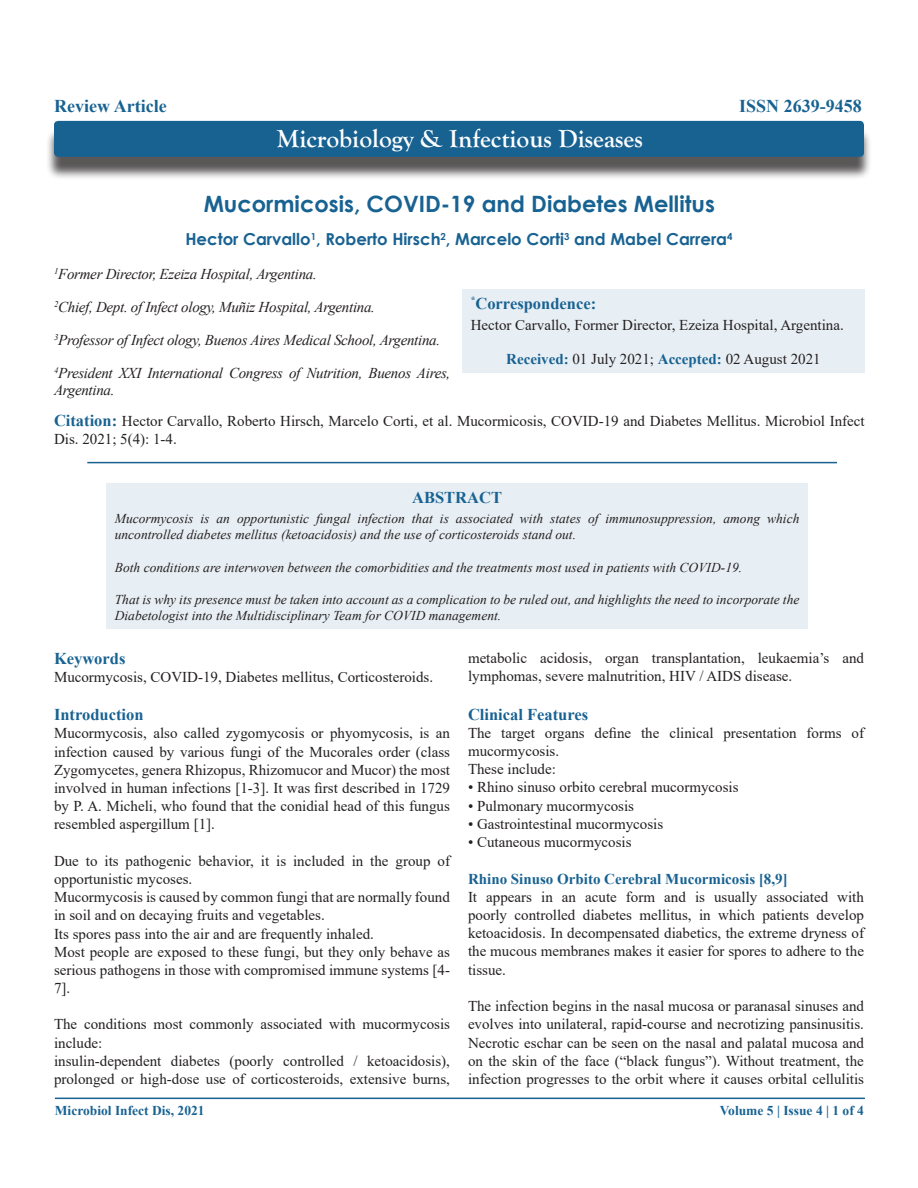
<style>
.page{position:relative;width:918px;height:1188px;background:#fff}
.page>*{position:absolute;margin:0;border:0;box-sizing:border-box;transform-origin:0 0}
.t1{font:700 25.5px "Goudy Old Style T";color:#fff}
.t2{font:700 22.5px "Century Gothic";color:#186292}
.t3{font:700 18px "Times New Roman";color:#186292}
.t4{font:700 16.5px "Century Gothic";color:#186292}
.t5{font:700 16.5px "Times New Roman";color:#186292}
.t6{font:15px/18.1px "Times New Roman";color:#231f20}
.t7{font:italic 15px/16.5px "Times New Roman";letter-spacing:-.02em;color:#231f20}
.t8{font:700 15px "Times New Roman";color:#186292}
.t9{font:italic 13.5px/16.2px "Times New Roman";color:#231f20}
.t10{font:700 13.5px "Times New Roman";color:#186292}
.s1{font-weight:700;color:#186292}
.s2{font-weight:700;font-size:16.5px;color:#186292}
</style>
<div class="page">
<hr style="left:55px;top:1098px;width:810px;height:1px;background:#186292">
<hr style="left:87px;top:462px;width:750px;height:1px;background:#186292">
<div style="left:106px;top:483px;width:702px;height:146px;background:#e8eff4"></div>
<div style="left:462px;top:289px;width:403px;height:84px;background:#e8eff4"></div>
<div style="left:46px;top:128px;width:826px;height:52px;background:#231f20;opacity:.75"></div>
<div style="left:54px;top:121px;width:810px;height:36px;background:#186292;border-radius:4px"></div>
<p class="t3" style="left:54px;top:93px;width:114px">Review Article</p>
<p class="t1" style="left:277px;top:124px;width:367px">Microbiology &amp; Infectious Diseases</p>
<p class="t2" style="left:204px;top:187px;width:513px">Mucormicosis, COVID-19 and Diabetes Mellitus</p>
<p class="t3" style="left:739px;top:93px;width:124px">ISSN 2639-9458</p>
<p class="t4" style="left:185px;top:227px;width:549px">Hector Carvallo<sup>1</sup>, Roberto Hirsch<sup>2</sup>, Marcelo Corti<sup>3</sup> and Mabel Carrera<sup>4</sup></p>
<p class="t7" style="left:54px;top:266px;width:264px"><sup>1</sup>Former Director, Ezeiza Hospital, Argentina.</p>
<p class="t7" style="left:54px;top:299px;width:323px"><sup>2</sup>Chief, Dept. of Infect ology, Muñiz Hospital, Argentina.</p>
<p class="t7" style="left:54px;top:332px;width:388px"><sup>3</sup>Professor of Infect ology, Buenos Aires Medical School, Argentina.</p>
<p class="t7" style="left:54px;top:365px;width:398px"><sup>4</sup>President XXI International Congress of Nutrition, Buenos Aires,<br>Argentina.</p>
<p class="t5" style="left:471px;top:291px;width:127px"><sup>*</sup>Correspondence:</p>
<p class="t6" style="left:471px;top:315px;width:375px">Hector Carvallo, Former Director, Ezeiza Hospital, Argentina.</p>
<p class="t6" style="left:506px;top:350px;width:316px"><span class="s1">Received:</span> 01 July 2021; <span class="s1">Accepted:</span> 02 August 2021</p>
<p class="t6" style="left:54px;top:411px;width:812px"><span class="s2">Citation:</span> Hector Carvallo, Roberto Hirsch, Marcelo Corti, et al. Mucormicosis, COVID-19 and Diabetes Mellitus. Microbiol Infect<br>Dis. 2021; 5(4): 1-4.</p>
<p class="t5" style="left:412px;top:485px;width:91px">ABSTRACT</p>
<p class="t9" style="left:115px;top:510px;width:686px">Mucormycosis is an opportunistic fungal infection that is associated with states of immunosuppression, among which uncontrolled diabetes mellitus (ketoacidosis) and the use of corticosteroids stand out.</p>
<p class="t9" style="left:115px;top:559px;width:629px">Both conditions are interwoven between the comorbidities and the treatments most used in patients with COVID-19.</p>
<p class="t9" style="left:115px;top:591px;width:686px">That is why its presence must be taken into account as a complication to be ruled out, and highlights the need to incorporate the<br>Diabetologist into the Multidisciplinary Team for COVID management.</p>
<p class="t5" style="left:54px;top:646px;width:73px">Keywords</p>
<p class="t6" style="left:54px;top:667px;width:381px">Mucormycosis, COVID-19, Diabetes mellitus, Corticosteroids.</p>
<p class="t5" style="left:54px;top:703px;width:91px">Introduction</p>
<p class="t6" style="left:54px;top:724px;width:398px;text-align:justify">Mucormycosis, also called zygomycosis or phyomycosis, is an infection caused by various fungi of the Mucorales order (class Zygomycetes, genera Rhizopus, Rhizomucor and Mucor) the most involved in human infections [1-3]. It was first described in 1729 by P. A. Micheli, who found that the conidial head of this fungus resembled aspergillum [1].</p>
<p class="t6" style="left:54px;top:851px;width:397px">Due to its pathogenic behavior, it is included in the group of opportunistic mycoses.</p>
<p class="t6" style="left:54px;top:888px;width:397px">Mucormycosis is caused by common fungi that are normally found in soil and on decaying fruits and vegetables.</p>
<p class="t6" style="left:54px;top:924px;width:321px">Its spores pass into the air and are frequently inhaled.</p>
<p class="t6" style="left:54px;top:942px;width:398px;text-align:justify">Most people are exposed to these fungi, but they only behave as serious pathogens in those with compromised immune systems [4- 7].</p>
<p class="t6" style="left:54px;top:1015px;width:398px">The conditions most commonly associated with mucormycosis include:</p>
<p class="t6" style="left:54px;top:1051px;width:398px">insulin-dependent diabetes (poorly controlled / ketoacidosis), prolonged or high-dose use of corticosteroids, extensive burns,</p>
<p class="t6" style="left:468px;top:649px;width:398px">metabolic acidosis, organ transplantation, leukaemia’s and lymphomas, severe malnutrition, HIV / AIDS disease.</p>
<p class="t5" style="left:468px;top:702px;width:122px">Clinical Features</p>
<p class="t6" style="left:468px;top:723px;width:398px">The target organs define the clinical presentation forms of mucormycosis.</p>
<p class="t6" style="left:468px;top:760px;width:89px">These include:</p>
<p class="t6" style="left:468px;top:778px;width:272px">• Rhino sinuso orbito cerebral mucormycosis</p>
<p class="t6" style="left:468px;top:796px;width:168px">• Pulmonary mucormycosis</p>
<p class="t6" style="left:468px;top:814px;width:197px">• Gastrointestinal mucormycosis</p>
<p class="t6" style="left:468px;top:833px;width:165px">• Cutaneous mucormycosis</p>
<p class="t8" style="left:468px;top:868px;width:321px">Rhino Sinuso Orbito Cerebral Mucormicosis [8,9]</p>
<p class="t6" style="left:468px;top:887px;width:398px;text-align:justify">It appears in an acute form and is usually associated with poorly controlled diabetes mellitus, in which patients develop ketoacidosis. In decompensated diabetics, the extreme dryness of the mucous membranes makes it easier for spores to adhere to the tissue.</p>
<p class="t6" style="left:468px;top:997px;width:398px;text-align:justify">The infection begins in the nasal mucosa or paranasal sinuses and evolves into unilateral, rapid-course and necrotizing pansinusitis.<br>Necrotic eschar can be seen on the nasal and palatal mucosa and on the skin of the face (“black fungus”). Without treatment, the infection progresses to the orbit where it causes orbital cellulitis</p>
<p class="t10" style="left:55px;top:1101px;width:151px">Microbiol Infect Dis, 2021</p>
<p class="t10" style="left:720px;top:1101px;width:146px">Volume 5 | Issue 4 | 1 of 4</p>
</div>
